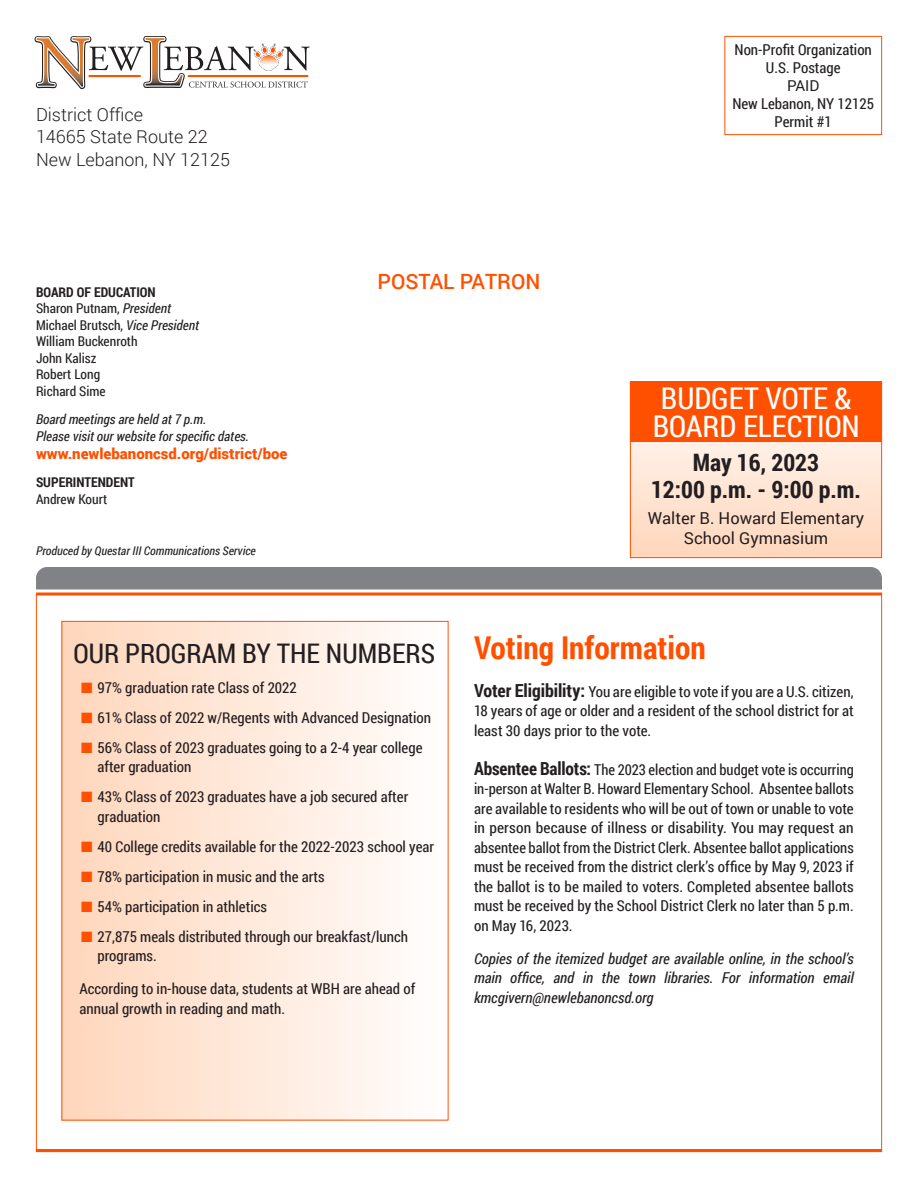
<style>
.page{position:relative;width:918px;height:1188px;background:#fff}
.page>*{position:absolute;margin:0;border:0;box-sizing:border-box;transform-origin:0 0}
.t1{font:700 31.5px "Roboto Condensed";color:#ff5000}
.t2{font:30px/28.5px "Roboto Condensed";color:#fff}
.t3{font:27px "Roboto Condensed";color:#231f20}
.t4{font:700 24px/27px "Roboto Condensed";color:#231f20;text-align:center}
.t5{font:500 21px "Roboto";color:#ff5000}
.t6{font:300 18px/22.5px "Roboto";color:#231f20}
.t7{font:16.5px/19.8px "Roboto";color:#231f20;text-align:center}
.t8{font:15px/19.5px "Roboto Condensed";color:#231f20}
.t9{font:italic 15px/19.5px "Roboto Condensed";color:#231f20;text-align:justify}
.t10{font:900 15px "Roboto";color:#ff5000}
.t11{font:15px "Roboto";color:#231f20}
.t12{font:13.5px/16.5px "Roboto Condensed";color:#231f20}
.t13{font:italic 13.5px/16.5px "Roboto Condensed";color:#231f20}
.t14{font:700 13.5px "Roboto Condensed";color:#231f20}
.t15{font:italic 12px "Roboto Condensed";color:#231f20}
.s1{font-weight:700}
.s2{font-style:italic}
.s3{color:#ff5000}
.s4{font-weight:700;font-size:18px}
</style>
<div class="page">
<div style="left:724px;top:36px;width:158px;height:99px;border:1px solid #ff5000"></div>
<div style="left:36px;top:567px;width:846px;height:23px;background:#808285"></div>
<svg style="left:36px;top:592px;width:846px;height:2px;background:#ff7b3f"></svg>
<hr style="left:36px;top:1149px;width:846px;height:3px;background:#ff5000">
<svg style="left:632px;top:442px;width:248px;height:114px;background:#ffe3d1"></svg>
<div style="left:630px;top:382px;width:252px;height:176px;border:1px solid #ff5000"></div>
<div style="left:630px;top:382px;width:252px;height:60px;background:#ff5000"></div>
<svg style="left:34px;top:36px;width:276px;height:53px"></svg>
<div style="left:62px;top:621px;width:386px;height:499px;background:linear-gradient(to right,#ffd6bb,#fffefe)"></div>
<p class="t6" style="left:36px;top:103px;width:196px">District Office<br>14665 State Route 22<br>New Lebanon, NY 12125</p>
<p class="t12" style="left:36px;top:283px;width:165px"><span class="s1">BOARD OF EDUCATION<br></span>Sharon Putnam, <span class="s2">President<br></span>Michael Brutsch, <span class="s2">Vice President<br></span>William Buckenroth<br>John Kalisz<br>Robert Long<br>Richard Sime</p>
<p class="t13" style="left:36px;top:411px;width:215px">Board meetings are held at 7 p.m.<br>Please visit our website for specific dates.</p>
<p class="t10" style="left:36px;top:443px;width:253px">www.newlebanoncsd.org/district/boe</p>
<p class="t14" style="left:36px;top:473px;width:100px">SUPERINTENDENT</p>
<p class="t12" style="left:36px;top:490px;width:73px">Andrew Kourt</p>
<p class="t15" style="left:36px;top:542px;width:221px">Produced by Questar III Communications Service</p>
<h3 class="t5" style="left:378px;top:267px;width:164px">POSTAL PATRON</h3>
<p class="t8" style="left:735px;top:40px;width:139px;line-height:18px;text-align:center">Non-Profit Organization<br>U.S. Postage</p>
<p class="t11" style="left:787px;top:75px;width:34px">PAID</p>
<p class="t8" style="left:732px;top:94px;width:143px;line-height:18px;text-align:center">New Lebanon, NY 12125<br>Permit #1</p>
<h2 class="t2" style="left:653px;top:383px;width:209px">BUDGET VOTE &amp;<br>BOARD ELECTION</h2>
<h3 class="t4" style="left:651px;top:448px;width:211px">May 16, 2023<br>12:00 p.m. - 9:00 p.m.</h3>
<p class="t7" style="left:648px;top:508px;width:218px">Walter B. Howard Elementary<br>School Gymnasium</p>
<h3 class="t3" style="left:74px;top:634px;width:363px">OUR PROGRAM BY THE NUMBERS</h3>
<p class="t8" style="left:81px;top:677px;width:217px"><span class="s3">■</span> 97% graduation rate Class of 2022</p>
<p class="t8" style="left:81px;top:707px;width:352px"><span class="s3">■</span> 61% Class of 2022 w/Regents with Advanced Designation</p>
<p class="t8" style="left:98px;top:737px;width:327px;text-indent:-16px"><span class="s3">■</span> 56% Class of 2023 graduates going to a 2-4 year college after graduation</p>
<p class="t8" style="left:98px;top:787px;width:312px;text-indent:-16px"><span class="s3">■</span> 43% Class of 2023 graduates have a job secured after graduation</p>
<p class="t8" style="left:81px;top:836px;width:355px"><span class="s3">■</span> 40 College credits available for the 2022-2023 school year</p>
<p class="t8" style="left:81px;top:866px;width:245px"><span class="s3">■</span> 78% participation in music and the arts</p>
<p class="t8" style="left:81px;top:896px;width:188px"><span class="s3">■</span> 54% participation in athletics</p>
<p class="t8" style="left:98px;top:926px;width:312px;text-indent:-16px"><span class="s3">■</span> 27,875 meals distributed through our breakfast/lunch programs.</p>
<p class="t8" style="left:80px;top:979px;width:337px">According to in-house data, students at WBH are ahead of annual growth in reading and math.</p>
<h1 class="t1" style="left:474px;top:626px;width:233px">Voting Information</h1>
<p class="t8" style="left:474px;top:681px;width:381px;text-align:justify"><span class="s4">Voter Eligibility:</span> You are eligible to vote if you are a U.S. citizen, 18 years of age or older and a resident of the school district for at least 30 days prior to the vote.</p>
<p class="t8" style="left:474px;top:759px;width:381px;text-align:justify"><span class="s4">Absentee Ballots:</span> The 2023 election and budget vote is occurring in-person at Walter B. Howard Elementary School. Absentee ballots are available to residents who will be out of town or unable to vote in person because of illness or disability. You may request an absentee ballot from the District Clerk. Absentee ballot applications must be received from the district clerk’s office by May 9, 2023 if the ballot is to be mailed to voters. Completed absentee ballots must be received by the School District Clerk no later than 5 p.m. on May 16, 2023.</p>
<p class="t9" style="left:474px;top:948px;width:381px">Copies of the itemized budget are available online, in the school’s main office, and in the town libraries. For information email kmcgivern@newlebanoncsd.org</p>
</div>
